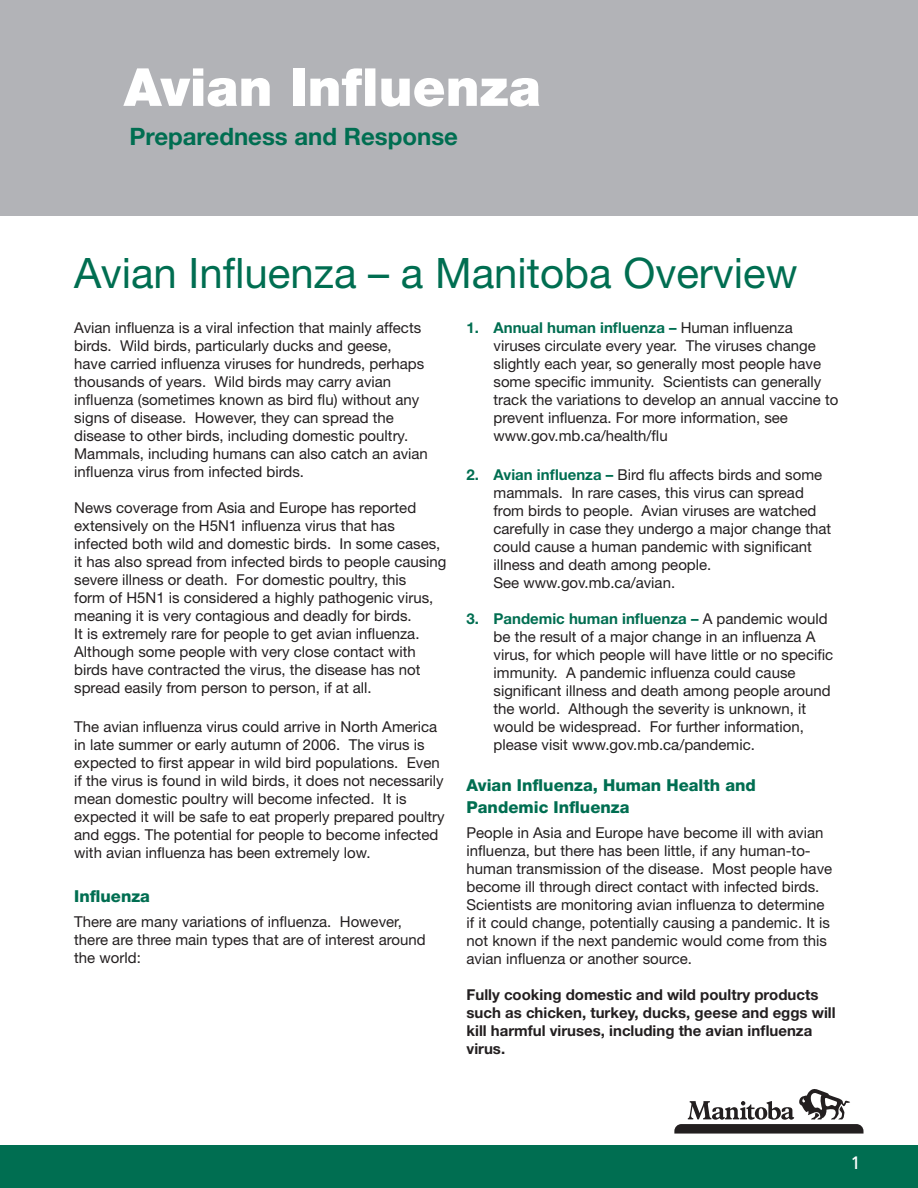
<style>
.page{position:relative;width:918px;height:1188px;background:#fff}
.page>*{position:absolute;margin:0;border:0;box-sizing:border-box;transform-origin:0 0}
.t1{font:900 52.5px "Helvetica Neue";color:#fff}
.t2{font:42px "Helvetica Neue";color:#006e51}
.t3{font:700 24px "Helvetica Neue";color:#006e51}
.t4{font:18px "Frutiger";color:#fff}
.t5{font:800 16.5px/22.5px "Helvetica Neue";color:#006e51}
.t6{font:15px/18px "Helvetica Neue";color:#231f20}
.t7{font:700 15px/18px "Helvetica Neue";color:#231f20}
.s1{font-weight:700;color:#006e51}
</style>
<div class="page">
<div style="left:0;top:1145px;width:918px;height:43px;background:#006e51"></div>
<div style="left:0;top:0;width:918px;height:216px;background:#b2b3b7"></div>
<svg style="left:674px;top:1089px;width:189px;height:45px"></svg>
<h1 class="t1" style="left:124px;top:56px;width:419px">Avian Influenza</h1>
<h3 class="t3" style="left:130px;top:121px;width:330px">Preparedness and Response</h3>
<h2 class="t2" style="left:74px;top:248px;width:725px">Avian Influenza – a Manitoba Overview</h2>
<p class="t6" style="left:74px;top:318px;width:355px">Avian influenza is a viral infection that mainly affects birds. Wild birds, particularly ducks and geese,<br>have carried influenza viruses for hundreds, perhaps thousands of years. Wild birds may carry avian influenza (sometimes known as bird flu) without any signs of disease. However, they can spread the disease to other birds, including domestic poultry.<br>Mammals, including humans can also catch an avian influenza virus from infected birds.</p>
<p class="t6" style="left:74px;top:498px;width:374px">News coverage from Asia and Europe has reported extensively on the H5N1 influenza virus that has infected both wild and domestic birds. In some cases, it has also spread from infected birds to people causing severe illness or death. For domestic poultry, this<br>form of H5N1 is considered a highly pathogenic virus, meaning it is very contagious and deadly for birds.<br>It is extremely rare for people to get avian influenza.<br>Although some people with very close contact with birds have contracted the virus, the disease has not spread easily from person to person, if at all.</p>
<p class="t6" style="left:74px;top:718px;width:372px">The avian influenza virus could arrive in North America in late summer or early autumn of 2006. The virus is expected to first appear in wild bird populations. Even if the virus is found in wild birds, it does not necessarily mean domestic poultry will become infected. It is expected it will be safe to eat properly prepared poultry and eggs. The potential for people to become infected with avian influenza has been extremely low.</p>
<p class="t5" style="left:74px;top:885px;width:77px">Influenza</p>
<p class="t6" style="left:74px;top:912px;width:353px">There are many variations of influenza. However, there are three main types that are of interest around the world:</p>
<p class="t6" style="left:494px;top:318px;width:346px;text-indent:-27px"><span class="s1">1. Annual human influenza –</span> Human influenza viruses circulate every year. The viruses change slightly each year, so generally most people have some specific immunity. Scientists can generally track the variations to develop an annual vaccine to prevent influenza. For more information, see www.gov.mb.ca/health/flu</p>
<p class="t6" style="left:494px;top:466px;width:339px;text-indent:-27px"><span class="s1">2. Avian influenza –</span> Bird flu affects birds and some mammals. In rare cases, this virus can spread from birds to people. Avian viruses are watched carefully in case they undergo a major change that could cause a human pandemic with significant illness and death among people.<br>See www.gov.mb.ca/avian.</p>
<p class="t6" style="left:494px;top:610px;width:341px;text-indent:-27px"><span class="s1">3. Pandemic human influenza –</span> A pandemic would be the result of a major change in an influenza A virus, for which people will have little or no specific immunity. A pandemic influenza could cause significant illness and death among people around the world. Although the severity is unknown, it would be widespread. For further information, please visit www.gov.mb.ca/pandemic.</p>
<p class="t5" style="left:467px;top:773px;width:291px">Avian Influenza, Human Health and<br>Pandemic Influenza</p>
<p class="t6" style="left:467px;top:823px;width:367px">People in Asia and Europe have become ill with avian influenza, but there has been little, if any human-to&shy;human transmission of the disease. Most people have become ill through direct contact with infected birds.<br>Scientists are monitoring avian influenza to determine if it could change, potentially causing a pandemic. It is not known if the next pandemic would come from this avian influenza or another source.</p>
<p class="t7" style="left:467px;top:985px;width:371px">Fully cooking domestic and wild poultry products such as chicken, turkey, ducks, geese and eggs will kill harmful viruses, including the avian influenza virus.</p>
<p class="t4" style="left:851px;top:1152px;width:12px">1</p>
</div>
